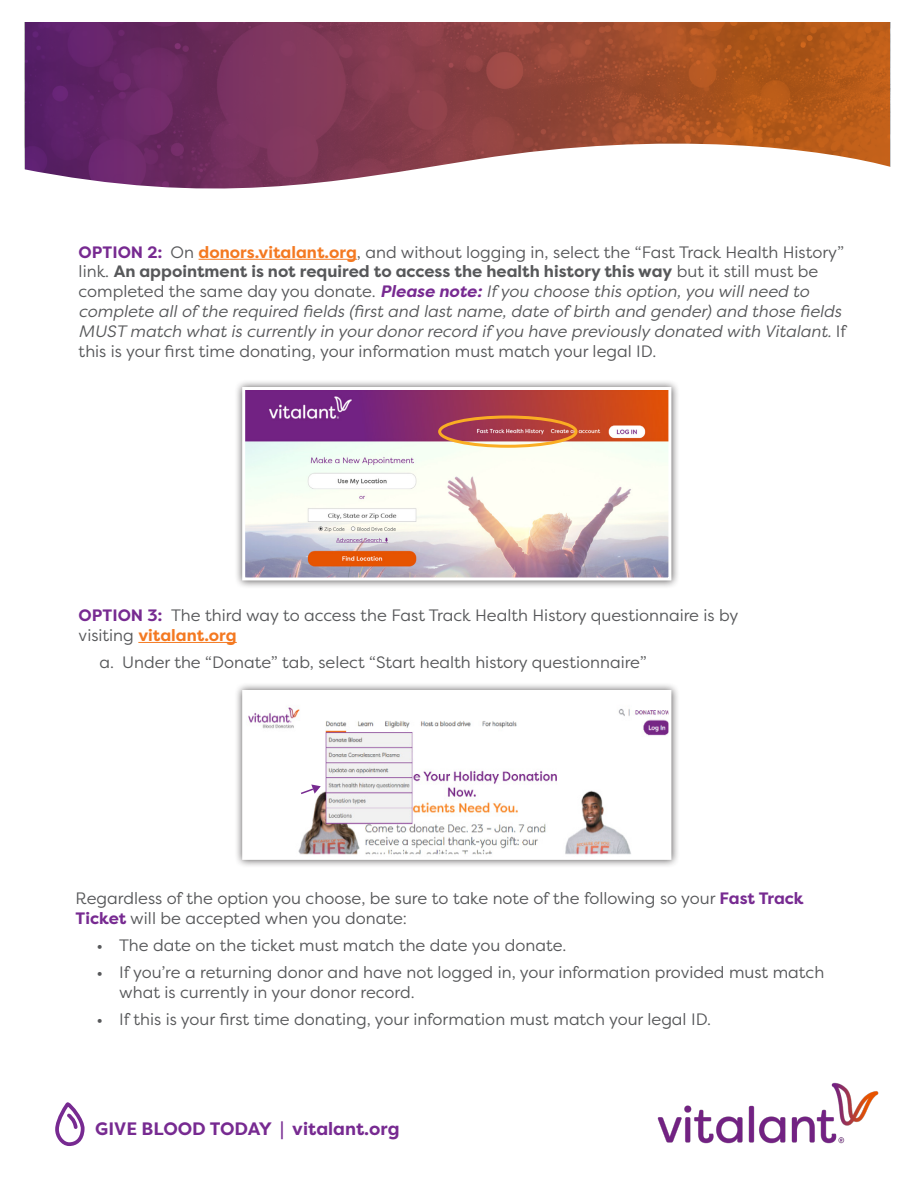
<style>
.page{position:relative;width:918px;height:1188px;background:#fff}
.page>*{position:absolute;margin:0;border:0;box-sizing:border-box;transform-origin:0 0}
._22_26_subhead_-_bol{font:700 18px "Filson Pro";color:#772a91}
._31_37_subhead_-_bol{font:16.5px/19.8px "Filson Pro";color:#57585a}
._31_37_subhead_-_bol-2{font:italic 16.5px/19.8px "Filson Pro";color:#57585a}
.s1{font-weight:700;font-style:normal;color:#772a91}
.s2{font-style:normal}
.s3{font-weight:700;font-style:normal;color:#f47921}
.s4{font-weight:700;font-style:normal}
.s5{font-weight:700;color:#772a91}
.s6{font-weight:700;color:#f47921}
.s7{font-style:inherit}
</style>
<div class="page">
<svg style="left:25px;top:22px;width:865px;height:107px"></svg>
<svg style="left:24px;top:129px;width:867px;height:513px"></svg>
<svg style="left:55px;top:1102px;width:30px;height:44px"></svg>
<img style="left:657px;top:1082px;width:222px;height:62px">
<hr style="left:199px;top:259px;width:158px;height:1px;background:#f47921">
<hr style="left:138px;top:642px;width:99px;height:1px;background:#f47921">
<div style="left:234px;top:379px;width:445px;height:210px;background:#231f20;opacity:.75"></div>
<img style="left:246px;top:391px;width:421px;height:185px">
<div style="left:242px;top:387px;width:429px;height:193px;border:3px solid #fff"></div>
<div style="left:234px;top:682px;width:445px;height:186px;background:#231f20;opacity:.75"></div>
<img style="left:246px;top:694px;width:421px;height:162px">
<div style="left:242px;top:690px;width:429px;height:170px;border:3px solid #fff"></div>
<div style="left:438px;top:416px;width:140px;height:32px;border:3px solid #faad23;border-radius:50%"></div>
<svg style="left:299px;top:785px;width:22px;height:10px"></svg>
<p class="_31_37_subhead_-_bol-2" style="left:79px;top:242px;width:769px"><span class="s1">OPTION 2:</span> <span class="s2">On</span> <span class="s3">donors.vitalant.org</span><span class="s2">, and without logging in, select the “Fast Track Health History” link.</span> <span class="s4">An appointment is not required to access the health history this way</span> <span class="s2">but it still must be completed the same day you donate.</span> <span class="s5">Please note:</span> If you choose this option, you will need to complete all of the required fields (first and last name, date of birth and gender) and those fields MUST match what is currently in your donor record if you have previously donated with Vitalant. <span class="s2">If this is your first time donating, your information must match your legal ID.</span></p>
<p class="_31_37_subhead_-_bol" style="left:79px;top:605px;width:661px"><span class="s5">OPTION 3:</span> The third way to access the Fast Track Health History questionnaire is by visiting <span class="s6">vitalant.org</span></p>
<p class="_31_37_subhead_-_bol" style="left:100px;top:652px;width:548px">a. Under the “Donate” tab, select “Start health history questionnaire”</p>
<p class="_31_37_subhead_-_bol" style="left:76px;top:888px;width:730px">Regardless of the option you choose, be sure to take note of the following so your <span class="s5">Fast Track<br>Ticket</span> will be accepted when you donate:</p>
<p class="_31_37_subhead_-_bol" style="left:97px;top:935px;width:471px"><span class="s7">•</span> The date on the ticket must match the date you donate.</p>
<p class="_31_37_subhead_-_bol" style="left:119px;top:962px;width:707px;text-indent:-22px"><span class="s7">•</span> If you’re a returning donor and have not logged in, your information provided must match what is currently in your donor record.</p>
<p class="_31_37_subhead_-_bol" style="left:97px;top:1009px;width:616px"><span class="s7">•</span> If this is your first time donating, your information must match your legal ID.</p>
<p class="_22_26_subhead_-_bol" style="left:95px;top:1117px;width:306px">GIVE BLOOD TODAY | vitalant.org</p>
</div>
